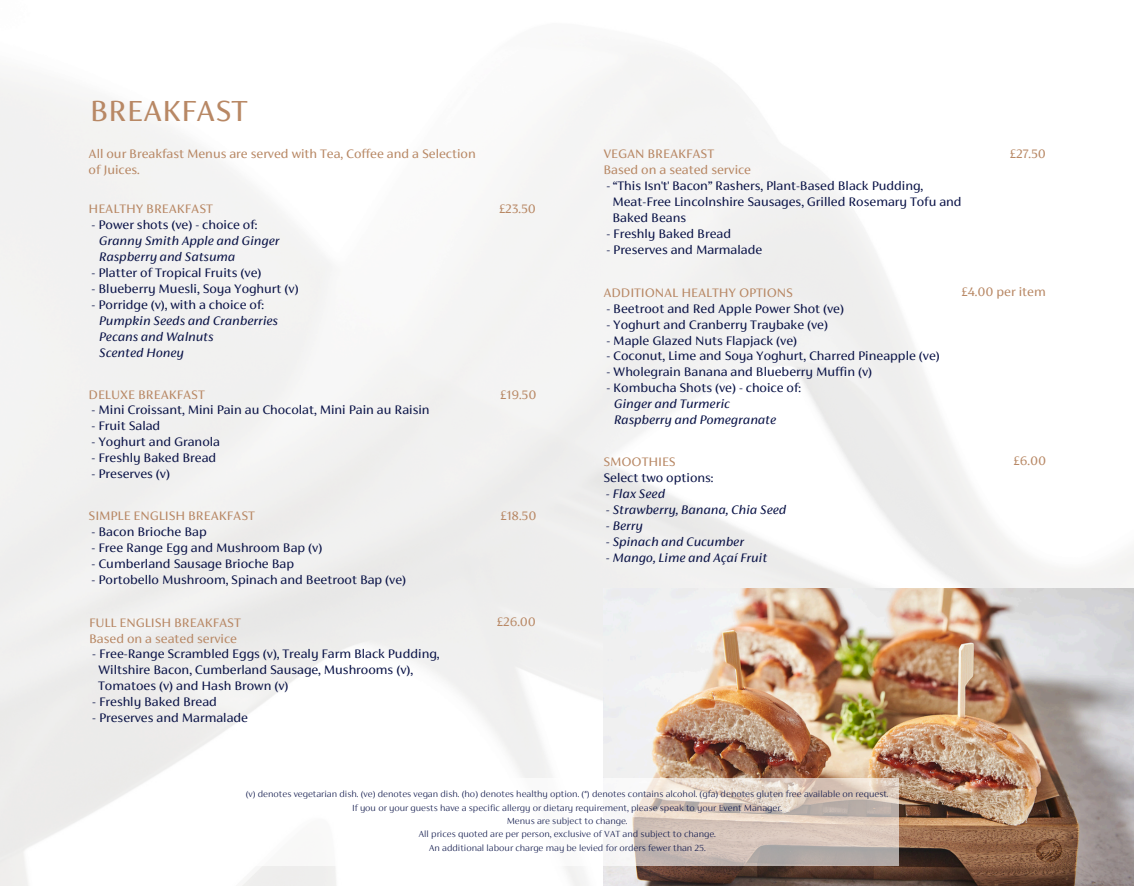
<style>
.page{position:relative;width:1134px;height:886px;background:#fff}
.page>*{position:absolute;margin:0;border:0;box-sizing:border-box;transform-origin:0 0}
.t1{font:32.5px "FS Siena";color:#b88865}
.t2{font:13.75px/16px "FS Siena";color:#0a1347}
.t3{font:13.75px/16px "FS Siena";color:#b88865}
.t4{font:italic 13.75px/16px "FS Siena";color:#0a1347}
.t5{font:200 10px "FS Siena";color:#0a1347}
.s1{font-style:normal}
.s2{font-style:italic}
.s3{color:#b88865}
</style>
<div class="page">
<img style="left:0;top:49px;width:1133px;height:837px">
<img style="left:603px;top:589px;width:530px;height:297px">
<svg style="left:236px;top:779px;width:662px;height:87px"></svg>
<h2 class="t1" style="left:90px;top:97px;width:159px">BREAKFAST</h2>
<h2 class="t3" style="left:89px;top:147px;width:388px">All our Breakfast Menus are served with Tea, Coffee and a Selection of Juices.</h2>
<p class="t3" style="left:89px;top:202px;width:126px">HEALTHY BREAKFAST</p>
<p class="t4" style="left:99px;top:218px;width:182px;text-indent:-7px"><span class="s1">- Power shots (ve) - choice of:<br></span>Granny Smith Apple and Ginger<br>Raspberry and Satsuma</p>
<p class="t2" style="left:92px;top:266px;width:171px">- Platter of Tropical Fruits (ve)</p>
<p class="t2" style="left:92px;top:282px;width:208px">- Blueberry Muesli, Soya Yoghurt (v)</p>
<p class="t2" style="left:99px;top:298px;width:181px;text-indent:-7px">- Porridge (v), with a choice of:<br><span class="s2">Pumpkin Seeds and Cranberries</span></p>
<h1 class="t4" style="left:99px;top:329px;width:116px">Pecans and Walnuts<br>Scented Honey</h1>
<h2 class="t3" style="left:89px;top:387px;width:118px">DELUXE BREAKFAST</h2>
<h2 class="t2" style="left:92px;top:403px;width:339px">- Mini Croissant, Mini Pain au Chocolat, Mini Pain au Raisin</h2>
<h2 class="t2" style="left:92px;top:419px;width:70px">- Fruit Salad</h2>
<h2 class="t2" style="left:92px;top:435px;width:130px">- Yoghurt and Granola</h2>
<h2 class="t2" style="left:92px;top:451px;width:126px">- Freshly Baked Bread</h2>
<h2 class="t2" style="left:92px;top:467px;width:80px">- Preserves (v)</h2>
<h2 class="t3" style="left:89px;top:509px;width:168px">SIMPLE ENGLISH BREAKFAST</h2>
<h2 class="t2" style="left:92px;top:525px;width:117px">- Bacon Brioche Bap</h2>
<h2 class="t2" style="left:92px;top:541px;width:232px">- Free Range Egg and Mushroom Bap (v)</h2>
<h2 class="t2" style="left:92px;top:557px;width:204px">- Cumberland Sausage Brioche Bap</h2>
<h2 class="t2" style="left:92px;top:573px;width:316px">- Portobello Mushroom, Spinach and Beetroot Bap (ve)</h2>
<h2 class="t3" style="left:89px;top:615px;width:153px">FULL ENGLISH BREAKFAST<br>Based on a seated service</h2>
<h2 class="t2" style="left:98px;top:647px;width:343px;text-indent:-6px">- Free-Range Scrambled Eggs (v), Trealy Farm Black Pudding,<br>Wiltshire Bacon, Cumberland Sausage, Mushrooms (v),<br>Tomatoes (v) and Hash Brown (v)</h2>
<h2 class="t2" style="left:92px;top:695px;width:126px">- Freshly Baked Bread</h2>
<h2 class="t2" style="left:92px;top:711px;width:157px">- Preserves and Marmalade</h2>
<h2 class="t3" style="left:499px;top:202px;width:38px">£23.50</h2>
<h2 class="t3" style="left:500px;top:387px;width:38px">£19.50</h2>
<h2 class="t3" style="left:500px;top:509px;width:37px">£18.50</h2>
<h2 class="t3" style="left:497px;top:615px;width:41px">£26.00</h2>
<h2 class="t3" style="left:603px;top:147px;width:149px">VEGAN BREAKFAST<br>Based on a seated service</h2>
<h2 class="t2" style="left:612px;top:179px;width:351px;text-indent:-6px">- “This Isn't' Bacon” Rashers, Plant-Based Black Pudding,<br>Meat-Free Lincolnshire Sausages, Grilled Rosemary Tofu and<br>Baked Beans</h2>
<h2 class="t2" style="left:606px;top:227px;width:126px">- Freshly Baked Bread</h2>
<p class="t2" style="left:606px;top:243px;width:157px">- Preserves and Marmalade</p>
<h2 class="t3" style="left:1009px;top:146px;width:37px">£27.50</h2>
<p class="t3" style="left:603px;top:285px;width:191px">ADDITIONAL HEALTHY OPTIONS</p>
<p class="t2" style="left:606px;top:301px;width:239px">- Beetroot and Red Apple Power Shot (ve)</p>
<p class="t2" style="left:606px;top:317px;width:223px">- Yoghurt and Cranberry Traybake (ve)</p>
<p class="t2" style="left:606px;top:333px;width:192px">- Maple Glazed Nuts Flapjack (ve)</p>
<p class="t2" style="left:606px;top:349px;width:335px">- Coconut, Lime and Soya Yoghurt, Charred Pineapple (ve)</p>
<p class="t2" style="left:606px;top:365px;width:267px">- Wholegrain Banana and Blueberry Muffin (v)</p>
<p class="t2" style="left:606px;top:381px;width:196px">- Kombucha Shots (ve) - choice of:</p>
<p class="t4" style="left:613px;top:397px;width:164px">Ginger and Turmeric<br>Raspberry and Pomegranate</p>
<p class="t2" style="left:603px;top:455px;width:112px"><span class="s3">SMOOTHIES<br></span>Select two options:</p>
<p class="t4" style="left:606px;top:487px;width:61px">- Flax Seed</p>
<p class="t4" style="left:606px;top:503px;width:182px">- Strawberry, Banana, Chia Seed</p>
<p class="t4" style="left:606px;top:519px;width:38px">- Berry</p>
<p class="t4" style="left:606px;top:535px;width:139px">- Spinach and Cucumber</p>
<p class="t4" style="left:606px;top:550px;width:163px">- Mango, Lime and Açaí Fruit</p>
<p class="t3" style="left:961px;top:285px;width:86px">£4.00 per item</p>
<p class="t3" style="left:1013px;top:454px;width:34px">£6.00</p>
<h2 class="t5" style="left:246px;top:790px;width:644px">(v) denotes vegetarian dish. (ve) denotes vegan dish. (ho) denotes healthy option. (*) denotes contains alcohol. (gfa) denotes gluten free available on request.</h2>
<p class="t5" style="left:352px;top:803px;width:431px">If you or your guests have a specific allergy or dietary requirement, please speak to your Event Manager.</p>
<p class="t5" style="left:507px;top:817px;width:122px">Menus are subject to change.</p>
<p class="t5" style="left:418px;top:830px;width:299px">All prices quoted are per person, exclusive of VAT and subject to change.</p>
<p class="t5" style="left:428px;top:843px;width:278px">An additional labour charge may be levied for orders fewer than 25.</p>
</div>
